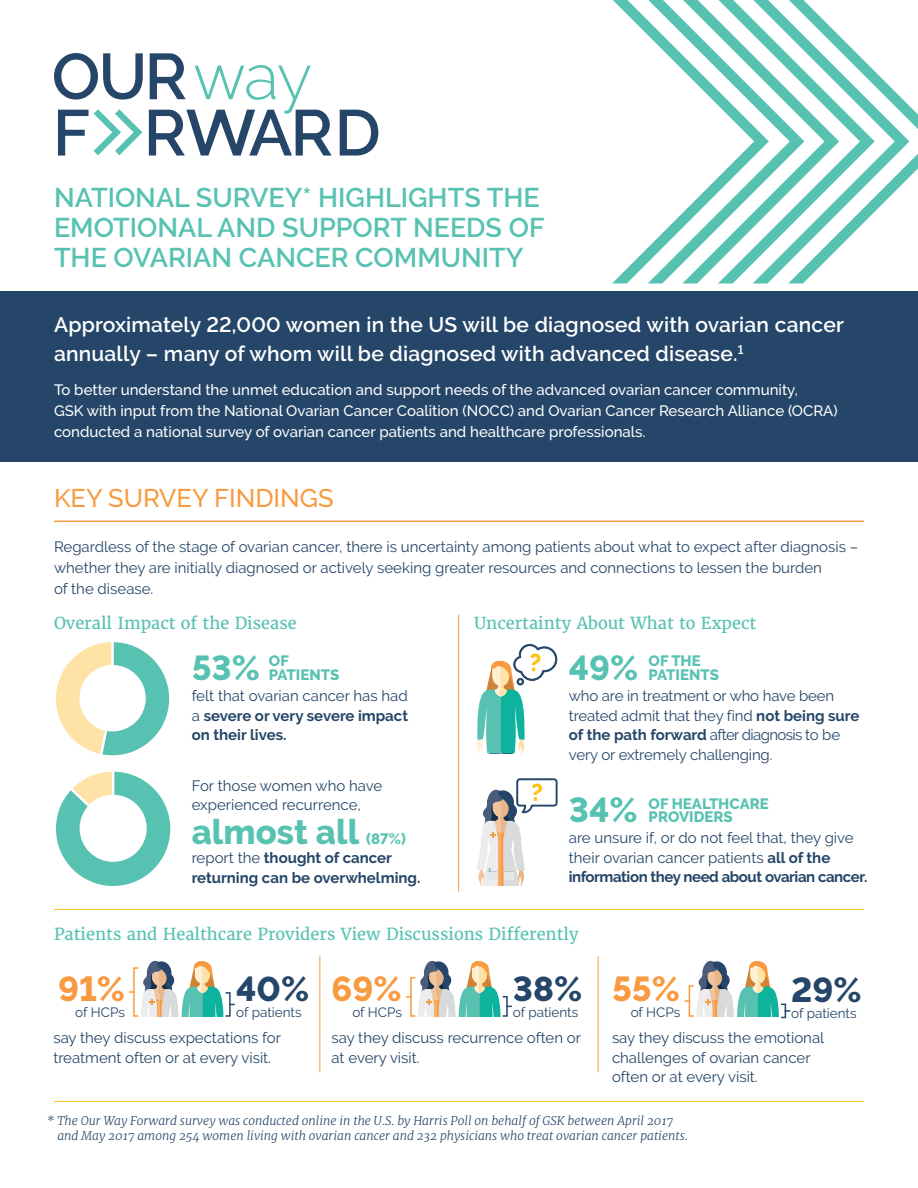
<style>
.page{position:relative;width:918px;height:1188px;background:#fff}
.page>*{position:absolute;margin:0;border:0;box-sizing:border-box;transform-origin:0 0}
._07_Aqua_Number_Text{font:800 34.5px "Raleway";color:#58c2b2}
._10_Orange_Number_Te{font:800 34.5px "Raleway";color:#f89a3f}
.t1{font:800 34.5px "Raleway";color:#254668}
._01_Aqua_Subhead{font:600 27px/30px "Raleway";color:#58c2b2}
._04_Orange_Headline{font:500 25.5px "Raleway";color:#f89a3f}
._02_White_Intro_Text{font:600 21px/28.5px "Raleway";letter-spacing:.01em;color:#fff}
._06_Aqua_Headline_In{font:16.5px "Merriweather";color:#58c2b2}
._08_Infographic_Blue{font:15px/19.5px "Raleway";color:#254668}
._03_White_text{font:500 15px/21px "Raleway";color:#fff}
._05_Blue_body_copy{font:15px/21px "Raleway";color:#254668}
._08_Infographic_Blue-2{font:700 15px/19.5px "Raleway";color:#254668;text-align:justify}
._09_Infographic_Aqua{font:800 15px/13.5px "Raleway";color:#58c2b2}
._07_Aqua_Number_Text-2{font:800 15px "Raleway";color:#58c2b2}
._11_Small_Blue_Infog{font:13.5px "Raleway";color:#254668}
._12_reference_Text{font:italic 300 12px/15px "Merriweather";color:#254668}
.s1{font-weight:400}
.s2{font-weight:700}
</style>
<div class="page">
<svg style="left:909px;top:105px;width:9px;height:73px"></svg>
<svg style="left:875px;top:71px;width:34px;height:141px"></svg>
<svg style="left:839px;top:35px;width:36px;height:213px"></svg>
<svg style="left:804px;top:0;width:35px;height:283px"></svg>
<svg style="left:769px;top:0;width:35px;height:284px"></svg>
<svg style="left:612px;top:0;width:157px;height:284px"></svg>
<svg style="left:54px;top:53px;width:89px;height:47px"></svg>
<svg style="left:149px;top:53px;width:183px;height:103px"></svg>
<svg style="left:340px;top:110px;width:38px;height:46px"></svg>
<svg style="left:58px;top:109px;width:84px;height:47px"></svg>
<div style="left:0;top:291px;width:918px;height:171px;background:#254668"></div>
<hr style="left:54px;top:521px;width:810px;height:1px;background:#f89a3f">
<svg style="left:56px;top:772px;width:114px;height:114px"></svg>
<div style="left:80px;top:795px;width:67px;height:67px;background:#fff;border-radius:50%"></div>
<svg style="left:56px;top:642px;width:113px;height:113px"></svg>
<div style="left:79px;top:665px;width:67px;height:66px;background:#fff;border-radius:50%"></div>
<svg style="left:476px;top:778px;width:82px;height:108px"></svg>
<svg style="left:477px;top:644px;width:81px;height:110px"></svg>
<hr style="left:458px;top:615px;width:1px;height:277px;background:#f89a3f">
<hr style="left:54px;top:909px;width:810px;height:1px;background:#fec214">
<hr style="left:54px;top:1101px;width:810px;height:1px;background:#fec214">
<hr style="left:320px;top:956px;width:1px;height:116px;background:#f89a3f">
<hr style="left:598px;top:956px;width:1px;height:116px;background:#f89a3f">
<svg style="left:129px;top:961px;width:106px;height:56px"></svg>
<svg style="left:406px;top:961px;width:106px;height:56px"></svg>
<svg style="left:685px;top:961px;width:105px;height:57px"></svg>
<p class="_01_Aqua_Subhead" style="left:54px;top:183px;width:492px">NATIONAL SURVEY* HIGHLIGHTS THE<br>EMOTIONAL AND SUPPORT NEEDS OF<br>THE OVARIAN CANCER COMMUNITY</p>
<p class="_02_White_Intro_Text" style="left:54px;top:311px;width:791px">Approximately 22,000 women in the US will be diagnosed with ovarian cancer annually – many of whom will be diagnosed with advanced disease.<sup>1</sup></p>
<p class="_03_White_text" style="left:54px;top:379px;width:785px">To better understand the unmet education and support needs of the advanced ovarian cancer community,<br>GSK with input from the National Ovarian Cancer Coalition (NOCC) and Ovarian Cancer Research Alliance (OCRA) conducted a national survey of ovarian cancer patients and healthcare professionals.</p>
<p class="_04_Orange_Headline" style="left:54px;top:483px;width:281px">KEY SURVEY FINDINGS</p>
<p class="_05_Blue_body_copy" style="left:54px;top:537px;width:806px">Regardless of the stage of ovarian cancer, there is uncertainty among patients about what to expect after diagnosis – whether they are initially diagnosed or actively seeking greater resources and connections to lessen the burden<br>of the disease.</p>
<p class="_06_Aqua_Headline_In" style="left:54px;top:613px;width:244px">Overall Impact of the Disease</p>
<p class="_06_Aqua_Headline_In" style="left:474px;top:613px;width:284px">Uncertainty About What to Expect</p>
<p class="_07_Aqua_Number_Text" style="left:192px;top:648px;width:70px">53%</p>
<p class="_09_Infographic_Aqua" style="left:269px;top:654px;width:72px">OF<br>PATIENTS</p>
<p class="_07_Aqua_Number_Text" style="left:569px;top:648px;width:71px">49%</p>
<p class="_09_Infographic_Aqua" style="left:649px;top:654px;width:72px">OF THE<br>PATIENTS</p>
<p class="_08_Infographic_Blue-2" style="left:192px;top:686px;width:218px"><span class="s1">felt that ovarian cancer has had a</span> severe or very severe impact on their lives.</p>
<p class="_08_Infographic_Blue" style="left:192px;top:776px;width:192px">For those women who have experienced recurrence,</p>
<p class="_08_Infographic_Blue-2" style="left:192px;top:848px;width:230px"><span class="s1">report the</span> thought of cancer returning can be overwhelming.</p>
<p class="_07_Aqua_Number_Text" style="left:192px;top:812px;width:169px">almost all</p>
<p class="_07_Aqua_Number_Text-2" style="left:366px;top:830px;width:41px">(87%)</p>
<p class="_08_Infographic_Blue" style="left:569px;top:686px;width:292px">who are in treatment or who have been treated admit that they find <span class="s2">not being sure of the path forward</span> after diagnosis to be very or extremely challenging.</p>
<p class="_07_Aqua_Number_Text" style="left:569px;top:791px;width:70px">34%</p>
<p class="_09_Infographic_Aqua" style="left:649px;top:797px;width:122px">OF HEALTHCARE<br>PROVIDERS</p>
<p class="_08_Infographic_Blue" style="left:569px;top:828px;width:300px">are unsure if, or do not feel that, they give their ovarian cancer patients <span class="s2">all of the information they need about ovarian cancer.</span></p>
<p class="_06_Aqua_Headline_In" style="left:54px;top:924px;width:526px">Patients and Healthcare Providers View Discussions Differently</p>
<p class="_10_Orange_Number_Te" style="left:332px;top:969px;width:72px">69%</p>
<p class="_10_Orange_Number_Te" style="left:612px;top:969px;width:69px">55%</p>
<p class="_08_Infographic_Blue" style="left:53px;top:1028px;width:229px">say they discuss expectations for treatment often or at every visit.</p>
<p class="_08_Infographic_Blue" style="left:332px;top:1028px;width:251px">say they discuss recurrence often or at every visit.</p>
<p class="_08_Infographic_Blue" style="left:612px;top:1028px;width:214px">say they discuss the emotional challenges of ovarian cancer often or at every visit.</p>
<p class="_10_Orange_Number_Te" style="left:58px;top:969px;width:68px">91%</p>
<p class="t1" style="left:236px;top:969px;width:74px">40%</p>
<p class="t1" style="left:513px;top:969px;width:71px">38%</p>
<p class="t1" style="left:791px;top:970px;width:72px">29%</p>
<p class="_11_Small_Blue_Infog" style="left:75px;top:1004px;width:51px">of HCPs</p>
<p class="_11_Small_Blue_Infog" style="left:236px;top:1004px;width:67px">of patients</p>
<p class="_11_Small_Blue_Infog" style="left:352px;top:1004px;width:51px">of HCPs</p>
<p class="_11_Small_Blue_Infog" style="left:513px;top:1004px;width:67px">of patients</p>
<p class="_11_Small_Blue_Infog" style="left:631px;top:1004px;width:51px">of HCPs</p>
<p class="_11_Small_Blue_Infog" style="left:791px;top:1006px;width:67px">of patients</p>
<p class="_12_reference_Text" style="left:57px;top:1113px;width:632px;text-indent:-11px">* The Our Way Forward survey was conducted online in the U.S. by Harris Poll on behalf of GSK between April 2017 and May 2017 among 254 women living with ovarian cancer and 232 physicians who treat ovarian cancer patients.</p>
</div>
